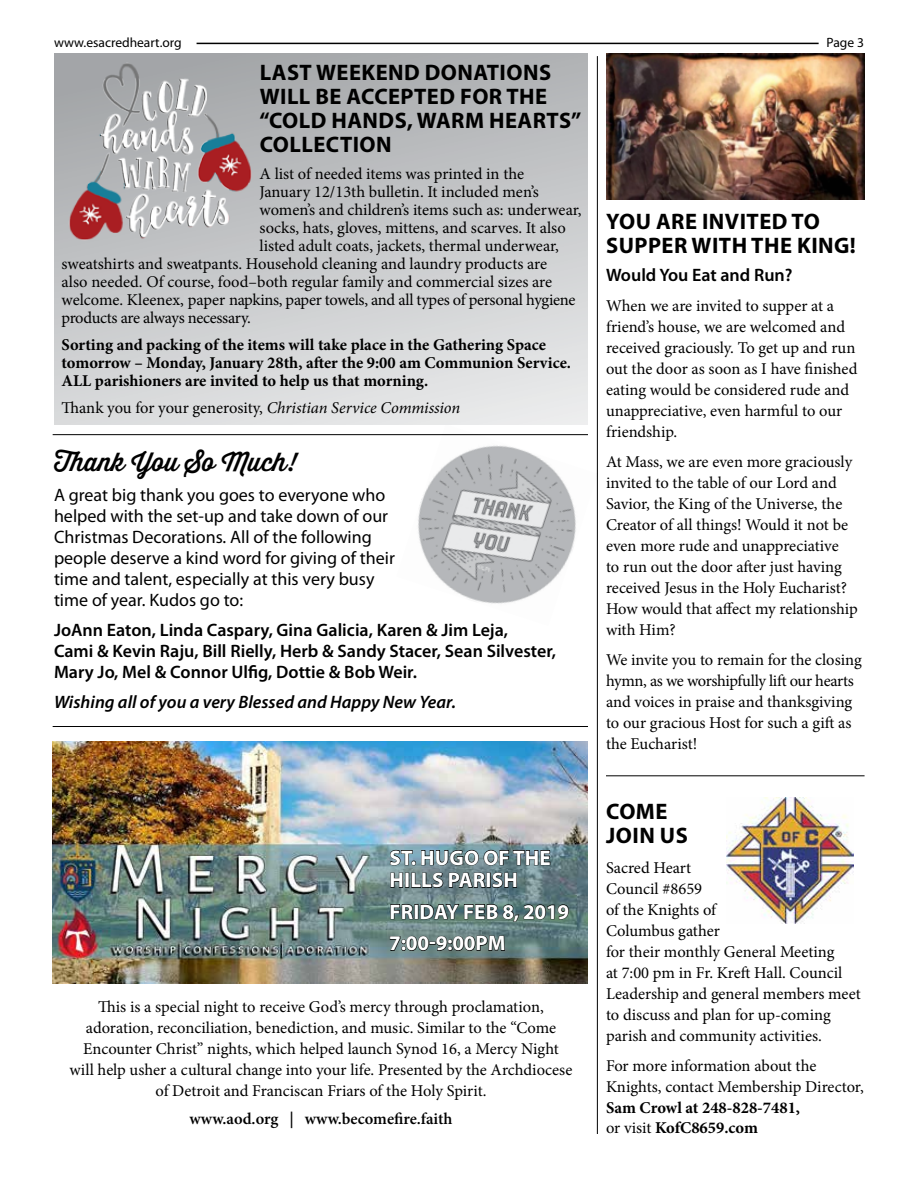
<style>
.page{position:relative;width:918px;height:1188px;background:#fff}
.page>*{position:absolute;margin:0;border:0;box-sizing:border-box;transform-origin:0 0}
.t1{font:500 25.5px "Thirsty Script";color:#000}
.t2{font:700 22.5px/24px "Myriad Pro";letter-spacing:.02em;color:#000}
.t3{font:700 21px/22.5px "Myriad Pro";letter-spacing:.01em;color:#fff}
.t4{font:18px/21px "Myriad Pro";color:#000}
.t5{font:600 18px/21px "Myriad Pro";color:#000}
.t6{font:italic 600 18px "Myriad Pro";color:#000}
.t7{font:16.5px/21px "Minion Pro";letter-spacing:-.005em;color:#000}
.t8{font:700 16.5px/18px "Minion Pro";color:#000}
.t9{font:600 16.5px "Minion Pro";color:#000}
.t10{font:13.5px "Myriad Pro";color:#000}
.s1{font-style:italic}
.s2{font-weight:400}
</style>
<div class="page">
<hr style="left:197px;top:43px;width:622px;height:1px;background:#000">
<hr style="left:53px;top:434px;width:535px;height:1px;background:#000">
<hr style="left:53px;top:726px;width:535px;height:1px;background:#000">
<img style="left:53px;top:741px;width:535px;height:242px">
<hr style="left:597px;top:56px;width:1px;height:1078px;background:#000">
<img style="left:606px;top:54px;width:259px;height:146px">
<img style="left:727px;top:798px;width:126px;height:125px">
<svg style="left:389px;top:850px;width:162px;height:38px;background:#586d73"></svg>
<svg style="left:390px;top:904px;width:24px;height:15px"></svg>
<div style="left:414px;top:904px;width:4px;height:15px;border:1px solid #000"></div>
<svg style="left:420px;top:900px;width:149px;height:22px;background:#496360"></svg>
<svg style="left:390px;top:931px;width:115px;height:20px;background:#516462"></svg>
<img style="left:396px;top:424px;width:202px;height:202px">
<hr style="left:606px;top:775px;width:259px;height:1px;background:#000">
<div style="left:54px;top:54px;width:534px;height:370px;background:linear-gradient(to bottom,#aaacaf,#e3e4e5)"></div>
<img style="left:64px;top:62px;width:191px;height:183px">
<p class="t10" style="left:54px;top:35px;width:129px">www.esacredheart.org</p>
<p class="t10" style="left:827px;top:35px;width:39px">Page 3</p>
<h2 class="t2" style="left:260px;top:61px;width:293px">LAST WEEKEND DONATIONS<br>WILL BE ACC</h2>
<h2 class="t2" style="left:260px;top:85px;width:323px;text-indent:129px">EPTED FOR THE “COLD HANDS, WARM HEARTS”<br>COLLECTION</h2>
<p class="t7" style="left:260px;top:163px;width:266px">A list of needed items was printed in the</p>
<p class="t7" style="left:260px;top:181px;width:281px">January 12/13th bulletin. It included men’s</p>
<p class="t7" style="left:260px;top:199px;width:324px">women’s and children’s items such as: underwear,</p>
<p class="t7" style="left:260px;top:217px;width:308px">socks, hats, gloves, mittens, and scarves. It also</p>
<p class="t7" style="left:260px;top:235px;width:301px">listed adult coats, jackets, thermal underwear,</p>
<p class="t7" style="left:62px;top:253px;width:487px">sweatshirts and sweatpants. Household cleaning and laundry products are</p>
<p class="t7" style="left:62px;top:271px;width:492px">also needed. Of course, food–both regular family and commercial sizes are</p>
<p class="t7" style="left:62px;top:289px;width:515px">welcome. Kleenex, paper napkins, paper towels, and all types of personal hygiene</p>
<p class="t7" style="left:62px;top:307px;width:191px">products are always necessary.</p>
<p class="t8" style="left:62px;top:336px;width:511px">Sorting and packing of the items will take place in the Gathering Space tomorrow – Monday, January 28th, after the 9:00 am Communion Service.<br>ALL parishioners are invited to help us that morning.</p>
<p class="t7" style="left:62px;top:397px;width:400px">Thank you for your generosity, <span class="s1">Christian Service Commission</span></p>
<h1 class="t1" style="left:54px;top:443px;width:244px">Thank You So Much!</h1>
<p class="t4" style="left:54px;top:485px;width:342px">A great big thank you goes to everyone who helped with the set-up and take down of our Christmas Decorations. All of the following people deserve a kind word for giving of their time and talent, especially at this very busy time of year. Kudos go to:</p>
<p class="t5" style="left:54px;top:620px;width:504px">JoAnn Eaton, Linda Caspary, Gina Galicia, Karen &amp; Jim Leja,<br>Cami &amp; Kevin Raju, Bill Rielly, Herb &amp; Sandy Stacer, Sean Silvester,<br>Mary Jo, Mel &amp; Connor Ulfig, Dottie &amp; Bob Weir.</p>
<p class="t6" style="left:54px;top:692px;width:403px">Wishing all of you a very Blessed and Happy New Year.</p>
<p class="t3" style="left:389px;top:847px;width:163px">ST. HUGO OF THE<br>HILLS PARISH</p>
<p class="t3" style="left:389px;top:896px;width:181px;line-height:31.5px">FRIDAY FEB 8, 2019<br>7:00-9:00PM</p>
<p class="t7" style="left:70px;top:996px;width:504px;text-align:center">This is a special night to receive God’s mercy through proclamation, adoration, reconciliation, benediction, and music. Similar to the “Come Encounter Christ” nights, which helped launch Synod 16, a Mercy Night will help usher a cultural change into your life. Presented by the Archdiocese of Detroit and Franciscan Friars of the Holy Spirit.</p>
<p class="t9" style="left:190px;top:1108px;width:264px">www.aod.org | www.becomefire.faith</p>
<h2 class="t2" style="left:606px;top:209px;width:251px">YOU ARE INVITED TO<br>SUPPER WITH THE KING!</h2>
<p class="t5" style="left:606px;top:265px;width:188px">Would You Eat and Run?</p>
<p class="t7" style="left:606px;top:295px;width:253px">When we are invited to supper at a friend’s house, we are welcomed and received graciously. To get up and run out the door as soon as I have finished eating would be considered rude and unappreciative, even harmful to our friendship.</p>
<p class="t7" style="left:606px;top:451px;width:253px">At Mass, we are even more graciously invited to the table of our Lord and Savior, the King of the Universe, the Creator of all things! Would it not be even more rude and unappreciative<br>to run out the door after just having received Jesus in the Holy Eucharist?<br>How would that affect my relationship with Him?</p>
<p class="t7" style="left:606px;top:649px;width:257px">We invite you to remain for the closing hymn, as we worshipfully lift our hearts and voices in praise and thanksgiving to our gracious Host for such a gift as the Eucharist!</p>
<h2 class="t2" style="left:606px;top:800px;width:83px">COME<br>JOIN US</h2>
<p class="t7" style="left:606px;top:858px;width:256px">Sacred Heart<br>Council #8659<br>of the Knights of<br>Columbus gather<br>for their monthly General Meeting<br>at 7:00 pm in Fr. Kreft Hall. Council<br>Leadership and general members meet to discuss and plan for up-coming parish and community activities.</p>
<p class="t7" style="left:606px;top:1056px;width:259px">For more information about the<br>Knights, contact Membership Director,</p>
<p class="t8" style="left:606px;top:1098px;width:196px;line-height:19.5px">Sam Crowl at 248-828-7481, <span class="s2">or visit</span> KofC8659.com</p>
</div>
